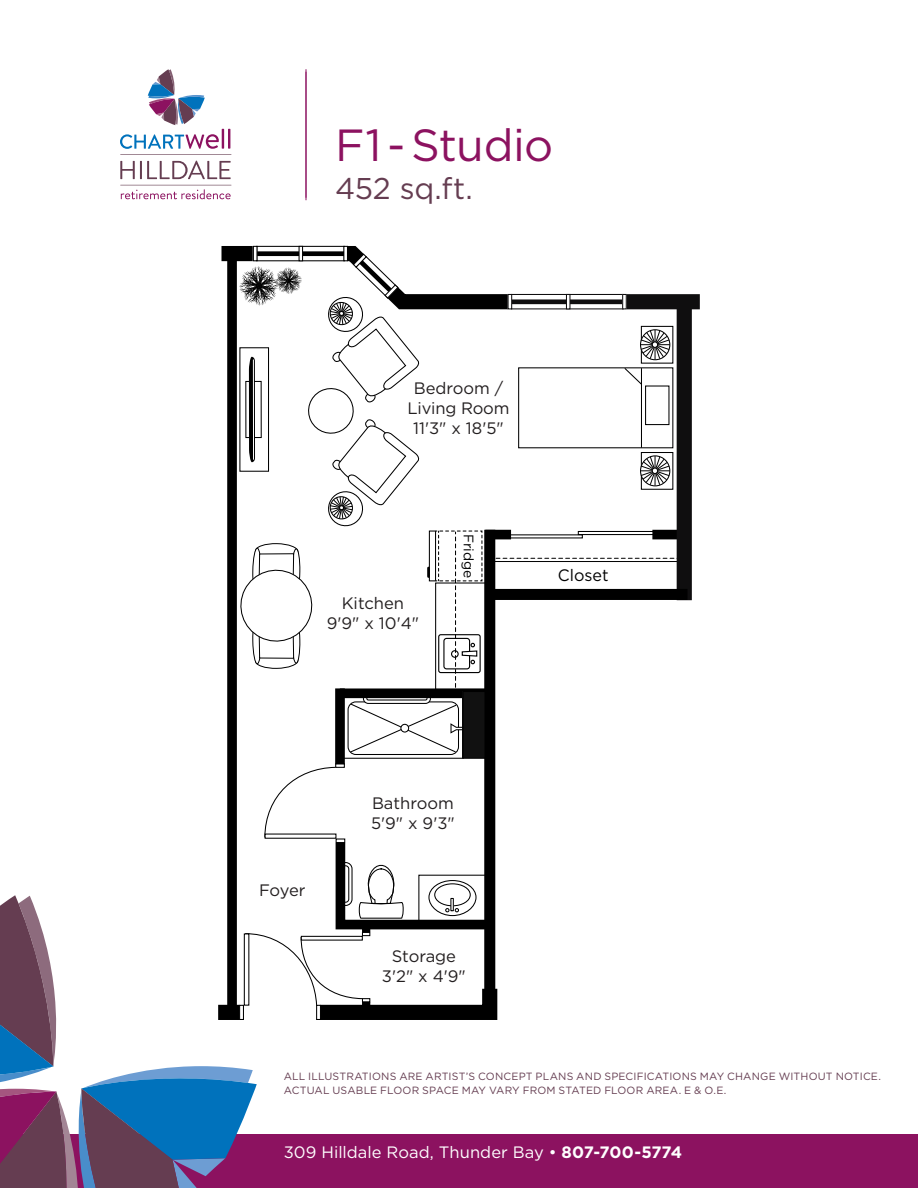
<style>
.page{position:relative;width:918px;height:1188px;background:#fff}
.page>*{position:absolute;margin:0;border:0;box-sizing:border-box;transform-origin:0 0}
.subhead_2{font:45px "Gotham HTF";letter-spacing:-.015em;color:#8c1260}
.subhead_2-2{font:30px "Gotham HTF";letter-spacing:-.01em;color:#653d51}
.t1{font:16.5px/19.8px "Gotham HTF";color:#231f20;text-align:center}
.t2{font:16.5px "Gotham HTF";letter-spacing:.005em;color:#fff}
.t3{font:16.5px "Gotham HTF";color:#000}
.t4{font:13.8px "Gotham HTF";color:#000}
.t5{font:10.5px/13.5px "Gotham HTF";letter-spacing:.015em;color:#653d51}
.s1{font-weight:700}
</style>
<div class="page">
<div style="left:0;top:1134px;width:918px;height:54px;background:#8c1260"></div>
<hr style="left:306px;top:69px;width:1px;height:129px;background:#8c1260">
<hr style="left:306px;top:72px;width:1px;height:128px;background:#8c1260">
<hr style="left:222px;top:129px;width:2px;height:20px;background:#8c1260">
<hr style="left:228px;top:129px;width:2px;height:20px;background:#8c1260">
<svg style="left:148px;top:69px;width:57px;height:56px"></svg>
<svg style="left:120px;top:134px;width:111px;height:21px"></svg>
<svg style="left:120px;top:185px;width:111px;height:14px"></svg>
<svg style="left:120px;top:161px;width:111px;height:18px"></svg>
<div style="left:342px;top:694px;width:121px;height:65px;border:1px solid #000"></div>
<div style="left:348px;top:701px;width:111px;height:54px;border:1px solid #000;border-radius:8px"></div>
<div style="left:227px;top:254px;width:10px;height:760px;background:#000"></div>
<div style="left:484px;top:530px;width:11px;height:478px;background:#000"></div>
<div style="left:222px;top:246px;width:31px;height:15px;background:#000"></div>
<div style="left:335px;top:688px;width:10px;height:76px;background:#000"></div>
<svg style="left:0;top:764px;width:498px;height:424px"></svg>
<div style="left:362px;top:1002px;width:8px;height:13px;background:#000"></div>
<div style="left:362px;top:926px;width:8px;height:6px;background:#000"></div>
<div style="left:463px;top:692px;width:22px;height:66px;background:#111"></div>
<div style="left:462px;top:691px;width:24px;height:68px;border:1px solid #000"></div>
<div style="left:627px;top:294px;width:73px;height:15px;background:#0f0e0f"></div>
<div style="left:677px;top:300px;width:15px;height:300px;background:#0f0e0f"></div>
<div style="left:490px;top:589px;width:198px;height:11px;background:#000"></div>
<svg style="left:236px;top:245px;width:443px;height:508px"></svg>
<p class="subhead_2" style="left:335px;top:120px;width:220px">F1 -Studio</p>
<p class="subhead_2-2" style="left:335px;top:172px;width:139px">452 sq.ft.</p>
<p class="t1" style="left:407px;top:378px;width:104px">Bedroom /<br>Living Room<br>11'3" x 18'5"</p>
<p class="t1" style="left:327px;top:594px;width:94px">Kitchen<br>9'9" x 10'4"</p>
<p class="t4" style="left:476px;top:534px;width:46px;rotate:90deg">Fridge</p>
<p class="t3" style="left:558px;top:567px;width:52px">Closet</p>
<p class="t1" style="left:259px;top:880px;width:48px">Foyer</p>
<p class="t1" style="left:371px;top:793px;width:85px;text-align:left">Bathroom<br>5'9" x 9'3"</p>
<p class="t1" style="left:382px;top:946px;width:86px">Storage<br>3'2" x 4'9"</p>
<p class="t5" style="left:284px;top:1069px;width:599px">ALL ILLUSTRATIONS ARE ARTIST’S CONCEPT PLANS AND SPECIFICATIONS MAY CHANGE WITHOUT NOTICE.<br>ACTUAL USABLE FLOOR SPACE MAY VARY FROM STATED FLOOR AREA. E &amp; O.E.</p>
<h3 class="t2" style="left:284px;top:1143px;width:400px">309 Hilldale Road, Thunder Bay • <span class="s1">807-700-5774</span></h3>
</div>
